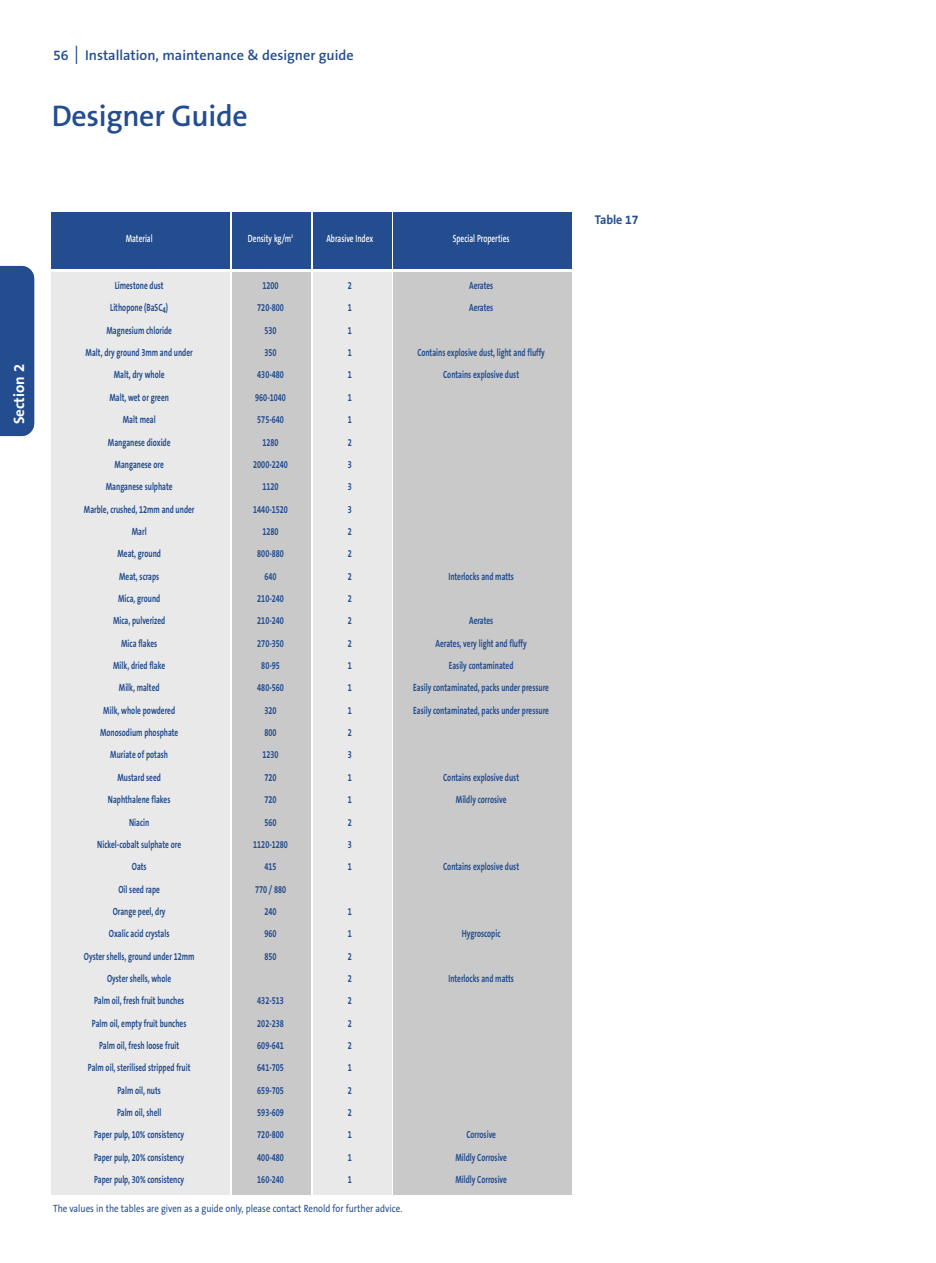
<style>
.page{position:relative;width:936px;height:1263px;background:#fff}
.page>*{position:absolute;margin:0;border:0;box-sizing:border-box;transform-origin:0 0}
.t1{font:600 30px "The Sans B6";letter-spacing:-.01em;color:#244d8f}
.t2{font:700 15px "The Sans B7";color:#fff}
.t3{font:600 14.25px "The Sans B6";color:#244d8f}
.t4{font:700 12.75px "The Sans B7";letter-spacing:-.005em;color:#244d8f;scale:.95 1}
.t5{font:700 10.5px "The Sans B7";color:#244d8f;scale:.7 1}
.t6{font:10.5px "The Sans B5 Plain";color:#244d8f;scale:.85 1}
.t7{font:600 10.5px "The Sans B6";color:#fff;scale:.7 1}
.s1{font-size:27px}
</style>
<div class="page">
<div style="left:0;top:266px;width:34px;height:170px;background:#244d8f"></div>
<div style="left:52px;top:272px;width:178px;height:922px;background:#e9e9e9"></div>
<div style="left:232px;top:272px;width:78px;height:922px;background:#c9c9c9"></div>
<div style="left:313px;top:272px;width:78px;height:922px;background:#e9e9e9"></div>
<div style="left:394px;top:272px;width:178px;height:922px;background:#c9c9c9"></div>
<div style="left:52px;top:213px;width:178px;height:56px;background:#244d8f"></div>
<div style="left:232px;top:213px;width:78px;height:56px;background:#244d8f"></div>
<div style="left:313px;top:213px;width:78px;height:56px;background:#244d8f"></div>
<div style="left:394px;top:213px;width:178px;height:56px;background:#244d8f"></div>
<h3 class="t3" style="left:53px;top:47px;width:302px">56 <span class="s1">I</span> Installation, maintenance &amp; designer guide</h3>
<h1 class="t1" style="left:52px;top:100px;width:197px">Designer Guide</h1>
<h2 class="t2" style="left:11px;top:424px;width:62px;rotate:-90deg">Section 2</h2>
<p class="t7" style="left:126px;top:233px;width:40px">Material</p>
<p class="t7" style="left:248px;top:233px;width:66px">Density kg/m<sup>3</sup></p>
<p class="t7" style="left:326px;top:233px;width:68px">Abrasive Index</p>
<p class="t7" style="left:453px;top:233px;width:83px">Special Properties</p>
<p class="t5" style="left:115px;top:280px;width:71px">Limestone dust</p>
<p class="t5" style="left:262px;top:280px;width:25px">1200</p>
<p class="t5" style="left:348px;top:280px;width:7px">2</p>
<p class="t5" style="left:469px;top:280px;width:36px">Aerates</p>
<p class="t5" style="left:110px;top:302px;width:84px">Lithopone (BaSC<sub>4</sub>)</p>
<p class="t5" style="left:257px;top:302px;width:40px">720-800</p>
<p class="t5" style="left:348px;top:302px;width:7px">1</p>
<p class="t5" style="left:469px;top:302px;width:36px">Aerates</p>
<p class="t5" style="left:106px;top:325px;width:95px">Magnesium chloride</p>
<p class="t5" style="left:264px;top:325px;width:19px">530</p>
<p class="t5" style="left:348px;top:325px;width:7px">1</p>
<p class="t5" style="left:86px;top:347px;width:154px">Malt, dry ground 3mm and under</p>
<p class="t5" style="left:264px;top:347px;width:19px">350</p>
<p class="t5" style="left:348px;top:347px;width:7px">1</p>
<p class="t5" style="left:417px;top:347px;width:184px">Contains explosive dust, light and fluffy</p>
<p class="t5" style="left:114px;top:369px;width:74px">Malt, dry whole</p>
<p class="t5" style="left:257px;top:369px;width:40px">430-480</p>
<p class="t5" style="left:348px;top:369px;width:7px">1</p>
<p class="t5" style="left:443px;top:369px;width:110px">Contains explosive dust</p>
<p class="t5" style="left:109px;top:392px;width:87px">Malt, wet or green</p>
<p class="t5" style="left:255px;top:392px;width:45px">960-1040</p>
<p class="t5" style="left:348px;top:392px;width:7px">1</p>
<p class="t5" style="left:123px;top:414px;width:48px">Malt meal</p>
<p class="t5" style="left:257px;top:414px;width:40px">575-640</p>
<p class="t5" style="left:348px;top:414px;width:7px">1</p>
<p class="t5" style="left:108px;top:436px;width:91px">Manganese dioxide</p>
<p class="t5" style="left:262px;top:436px;width:25px">1280</p>
<p class="t5" style="left:348px;top:436px;width:7px">2</p>
<p class="t5" style="left:114px;top:459px;width:72px">Manganese ore</p>
<p class="t5" style="left:253px;top:459px;width:51px">2000-2240</p>
<p class="t5" style="left:348px;top:459px;width:7px">3</p>
<p class="t5" style="left:106px;top:481px;width:97px">Manganese sulphate</p>
<p class="t5" style="left:262px;top:481px;width:25px">1120</p>
<p class="t5" style="left:348px;top:481px;width:7px">3</p>
<p class="t5" style="left:84px;top:503px;width:159px">Marble, crushed, 12mm and under</p>
<p class="t5" style="left:253px;top:503px;width:51px">1440-1520</p>
<p class="t5" style="left:348px;top:503px;width:7px">3</p>
<p class="t5" style="left:132px;top:526px;width:23px">Marl</p>
<p class="t5" style="left:262px;top:526px;width:25px">1280</p>
<p class="t5" style="left:348px;top:526px;width:7px">2</p>
<p class="t5" style="left:117px;top:548px;width:64px">Meat, ground</p>
<p class="t5" style="left:257px;top:548px;width:40px">800-880</p>
<p class="t5" style="left:348px;top:548px;width:7px">2</p>
<p class="t5" style="left:119px;top:570px;width:59px">Meat, scraps</p>
<p class="t5" style="left:264px;top:570px;width:19px">640</p>
<p class="t5" style="left:348px;top:570px;width:7px">2</p>
<p class="t5" style="left:448px;top:570px;width:95px">Interlocks and matts</p>
<p class="t5" style="left:118px;top:593px;width:62px">Mica, ground</p>
<p class="t5" style="left:257px;top:593px;width:40px">210-240</p>
<p class="t5" style="left:348px;top:593px;width:7px">2</p>
<p class="t5" style="left:113px;top:615px;width:76px">Mica, pulverized</p>
<p class="t5" style="left:257px;top:615px;width:40px">210-240</p>
<p class="t5" style="left:348px;top:615px;width:7px">2</p>
<p class="t5" style="left:469px;top:615px;width:36px">Aerates</p>
<p class="t5" style="left:121px;top:638px;width:53px">Mica flakes</p>
<p class="t5" style="left:257px;top:638px;width:40px">270-350</p>
<p class="t5" style="left:348px;top:638px;width:7px">2</p>
<p class="t5" style="left:435px;top:638px;width:132px">Aerates, very light and fluffy</p>
<p class="t5" style="left:113px;top:660px;width:76px">Milk, dried flake</p>
<p class="t5" style="left:261px;top:660px;width:28px">80-95</p>
<p class="t5" style="left:348px;top:660px;width:7px">1</p>
<p class="t5" style="left:449px;top:660px;width:94px">Easily contaminated</p>
<p class="t5" style="left:119px;top:682px;width:60px">Milk, malted</p>
<p class="t5" style="left:257px;top:682px;width:40px">480-560</p>
<p class="t5" style="left:348px;top:682px;width:7px">1</p>
<p class="t5" style="left:413px;top:682px;width:195px">Easily contaminated, packs under pressure</p>
<p class="t5" style="left:103px;top:705px;width:104px">Milk, whole powdered</p>
<p class="t5" style="left:264px;top:705px;width:19px">320</p>
<p class="t5" style="left:348px;top:705px;width:7px">1</p>
<p class="t5" style="left:413px;top:705px;width:195px">Easily contaminated, packs under pressure</p>
<p class="t5" style="left:100px;top:727px;width:113px">Monosodium phosphate</p>
<p class="t5" style="left:264px;top:727px;width:19px">800</p>
<p class="t5" style="left:348px;top:727px;width:7px">2</p>
<p class="t5" style="left:110px;top:749px;width:84px">Muriate of potash</p>
<p class="t5" style="left:262px;top:749px;width:25px">1230</p>
<p class="t5" style="left:348px;top:749px;width:7px">3</p>
<p class="t5" style="left:117px;top:772px;width:64px">Mustard seed</p>
<p class="t5" style="left:264px;top:772px;width:19px">720</p>
<p class="t5" style="left:348px;top:772px;width:7px">1</p>
<p class="t5" style="left:443px;top:772px;width:110px">Contains explosive dust</p>
<p class="t5" style="left:108px;top:794px;width:91px">Naphthalene flakes</p>
<p class="t5" style="left:264px;top:794px;width:19px">720</p>
<p class="t5" style="left:348px;top:794px;width:7px">1</p>
<p class="t5" style="left:456px;top:794px;width:74px">Mildly corrosive</p>
<p class="t5" style="left:129px;top:816px;width:30px">Niacin</p>
<p class="t5" style="left:264px;top:816px;width:19px">560</p>
<p class="t5" style="left:348px;top:816px;width:7px">2</p>
<p class="t5" style="left:97px;top:839px;width:121px">Nickel-cobalt sulphate ore</p>
<p class="t5" style="left:253px;top:839px;width:51px">1120-1280</p>
<p class="t5" style="left:348px;top:839px;width:7px">3</p>
<p class="t5" style="left:132px;top:861px;width:23px">Oats</p>
<p class="t5" style="left:264px;top:861px;width:19px">415</p>
<p class="t5" style="left:348px;top:861px;width:7px">1</p>
<p class="t5" style="left:443px;top:861px;width:110px">Contains explosive dust</p>
<p class="t5" style="left:118px;top:883px;width:61px">Oil seed rape</p>
<p class="t5" style="left:255px;top:883px;width:46px">770 / 880</p>
<p class="t5" style="left:113px;top:906px;width:77px">Orange peel, dry</p>
<p class="t5" style="left:264px;top:906px;width:19px">240</p>
<p class="t5" style="left:348px;top:906px;width:7px">1</p>
<p class="t5" style="left:109px;top:928px;width:88px">Oxalic acid crystals</p>
<p class="t5" style="left:264px;top:928px;width:19px">960</p>
<p class="t5" style="left:348px;top:928px;width:7px">1</p>
<p class="t5" style="left:462px;top:928px;width:57px">Hygroscopic</p>
<p class="t5" style="left:84px;top:950px;width:160px">Oyster shells, ground under 12mm</p>
<p class="t5" style="left:264px;top:950px;width:19px">850</p>
<p class="t5" style="left:348px;top:950px;width:7px">2</p>
<p class="t5" style="left:107px;top:973px;width:93px">Oyster shells, whole</p>
<p class="t5" style="left:348px;top:973px;width:7px">2</p>
<p class="t5" style="left:448px;top:973px;width:95px">Interlocks and matts</p>
<p class="t5" style="left:94px;top:995px;width:130px">Palm oil, fresh fruit bunches</p>
<p class="t5" style="left:257px;top:995px;width:40px">432-513</p>
<p class="t5" style="left:348px;top:995px;width:7px">2</p>
<p class="t5" style="left:92px;top:1017px;width:136px">Palm oil, empty fruit bunches</p>
<p class="t5" style="left:257px;top:1017px;width:40px">202-238</p>
<p class="t5" style="left:348px;top:1017px;width:7px">2</p>
<p class="t5" style="left:99px;top:1040px;width:116px">Palm oil, fresh loose fruit</p>
<p class="t5" style="left:257px;top:1040px;width:40px">609-641</p>
<p class="t5" style="left:348px;top:1040px;width:7px">2</p>
<p class="t5" style="left:88px;top:1062px;width:148px">Palm oil, sterilised stripped fruit</p>
<p class="t5" style="left:257px;top:1062px;width:40px">641-705</p>
<p class="t5" style="left:348px;top:1062px;width:7px">1</p>
<p class="t5" style="left:117px;top:1085px;width:64px">Palm oil, nuts</p>
<p class="t5" style="left:257px;top:1085px;width:40px">659-705</p>
<p class="t5" style="left:348px;top:1085px;width:7px">2</p>
<p class="t5" style="left:117px;top:1107px;width:65px">Palm oil, shell</p>
<p class="t5" style="left:257px;top:1107px;width:40px">593-609</p>
<p class="t5" style="left:348px;top:1107px;width:7px">2</p>
<p class="t5" style="left:94px;top:1129px;width:130px">Paper pulp, 10% consistency</p>
<p class="t5" style="left:257px;top:1129px;width:40px">720-800</p>
<p class="t5" style="left:348px;top:1129px;width:7px">1</p>
<p class="t5" style="left:466px;top:1129px;width:44px">Corrosive</p>
<p class="t5" style="left:94px;top:1152px;width:130px">Paper pulp, 20% consistency</p>
<p class="t5" style="left:257px;top:1152px;width:40px">400-480</p>
<p class="t5" style="left:348px;top:1152px;width:7px">1</p>
<p class="t5" style="left:455px;top:1152px;width:75px">Mildly Corrosive</p>
<p class="t5" style="left:94px;top:1174px;width:130px">Paper pulp, 30% consistency</p>
<p class="t5" style="left:257px;top:1174px;width:40px">160-240</p>
<p class="t5" style="left:348px;top:1174px;width:7px">1</p>
<p class="t5" style="left:455px;top:1174px;width:75px">Mildly Corrosive</p>
<p class="t6" style="left:53px;top:1202px;width:412px">The values in the tables are given as a guide only, please contact Renold for further advice.</p>
<p class="t4" style="left:594px;top:213px;width:48px">Table 17</p>
</div>
